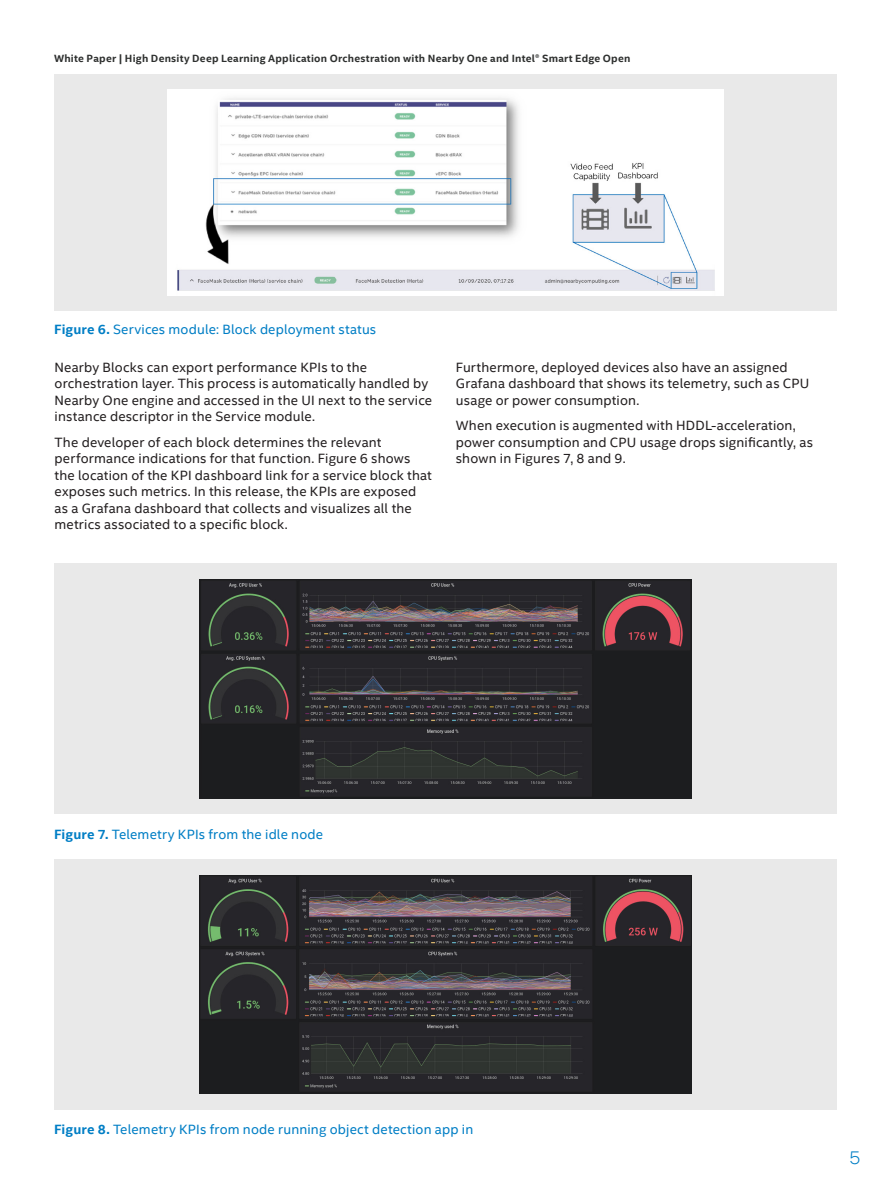
<style>
.page{position:relative;width:891px;height:1188px;background:#fff}
.page>*{position:absolute;margin:0;border:0;box-sizing:border-box;transform-origin:0 0}
.t1{font:300 18px "Intel One Display";color:#007ec5}
.MainCopy___Caption{font:13.5px/16.5px "Intel Clear";letter-spacing:.01em;color:#231f20}
.MainCopy___Caption-2{font:13.5px "Intel Clear";letter-spacing:.015em;color:#007ec5}
.Document_Header{font:700 10.5px "Intel Clear";letter-spacing:.02em;color:#2d2f2e}
.s1{font-weight:700}
</style>
<div class="page">
<div style="left:54px;top:75px;width:783px;height:236px;background:#e9e9e9"></div>
<div style="left:54px;top:564px;width:783px;height:250px;background:#e9e9e9"></div>
<div style="left:54px;top:859px;width:783px;height:251px;background:#e9e9e9"></div>
<img style="left:199px;top:580px;width:493px;height:218px">
<img style="left:199px;top:875px;width:493px;height:219px">
<img style="left:168px;top:89px;width:555px;height:207px">
<p class="Document_Header" style="left:54px;top:52px;width:578px">White Paper | High Density Deep Learning Application Orchestration with Nearby One and Intel® Smart Edge Open</p>
<p class="MainCopy___Caption-2" style="left:54px;top:322px;width:324px"><span class="s1">Figure 6.</span> Services module: Block deployment status</p>
<p class="MainCopy___Caption" style="left:55px;top:359px;width:379px">Nearby Blocks can export performance KPIs to the orchestration layer. This process is automatically handled by Nearby One engine and accessed in the UI next to the service instance descriptor in the Service module.</p>
<p class="MainCopy___Caption" style="left:55px;top:434px;width:379px">The developer of each block determines the relevant performance indications for that function. Figure 6 shows the location of the KPI dashboard link for a service block that exposes such metrics. In this release, the KPIs are exposed as a Grafana dashboard that collects and visualizes all the metrics associated to a specific block.</p>
<p class="MainCopy___Caption" style="left:456px;top:359px;width:355px">Furthermore, deployed devices also have an assigned<br>Grafana dashboard that shows its telemetry, such as CPU usage or power consumption.</p>
<p class="MainCopy___Caption" style="left:456px;top:417px;width:359px">When execution is augmented with HDDL-acceleration, power consumption and CPU usage drops significantly, as shown in Figures 7, 8 and 9.</p>
<p class="MainCopy___Caption-2" style="left:54px;top:826px;width:271px"><span class="s1">Figure 7.</span> Telemetry KPIs from the idle node</p>
<p class="MainCopy___Caption-2" style="left:54px;top:1121px;width:421px"><span class="s1">Figure 8.</span> Telemetry KPIs from node running object detection app in</p>
<h1 class="t1" style="left:850px;top:1146px;width:12px">5</h1>
</div>
